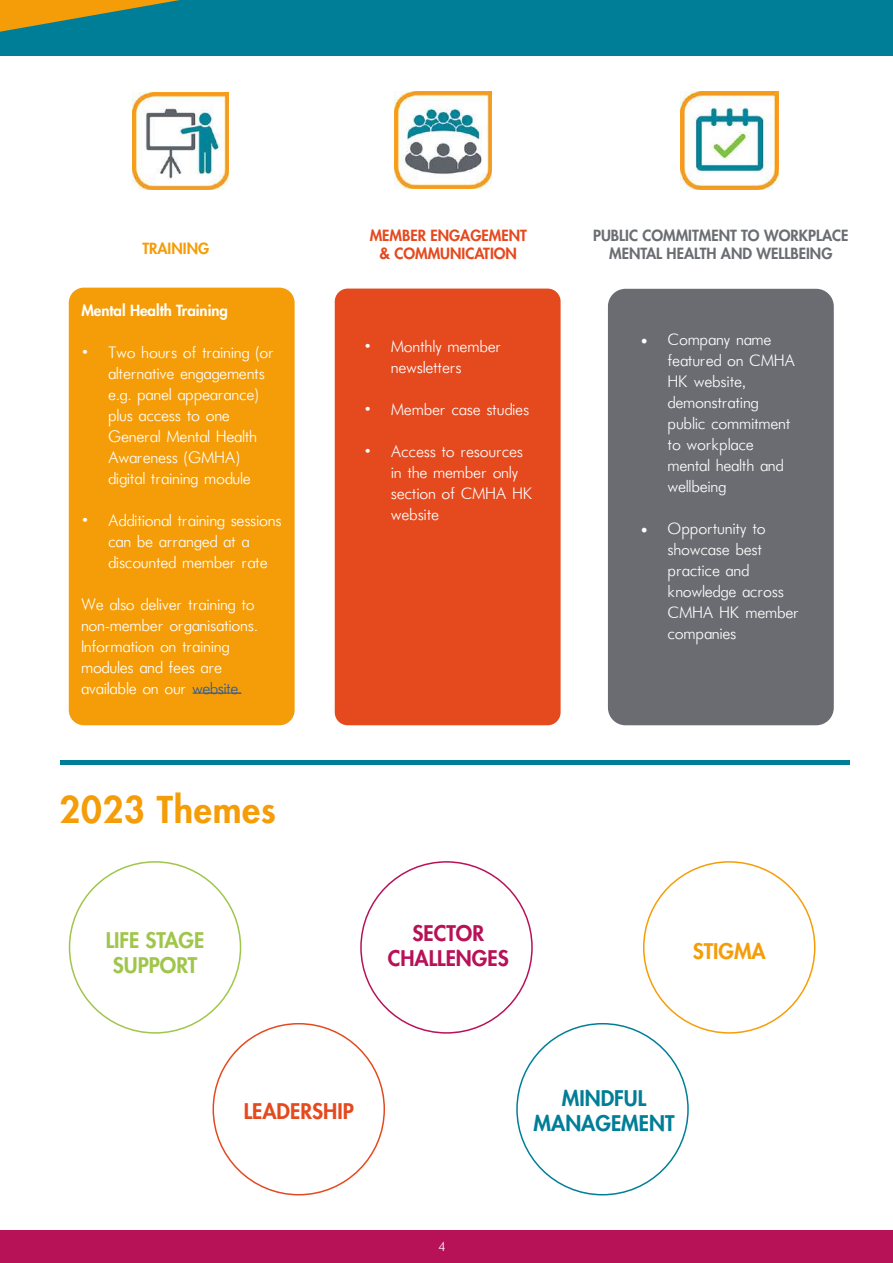
<style>
.page{position:relative;width:893px;height:1263px;background:#fff}
.page>*{position:absolute;margin:0;border:0;box-sizing:border-box;transform-origin:0 0}
.t1{font:800 36px "Futura";letter-spacing:.02em;color:#f59d08}
.t2{font:800 21px/25.2px "Futura";color:#017e97;text-align:center}
.t3{font:800 21px/25.2px "Futura";color:#9fc64b;text-align:center}
.t4{font:800 21px/25.2px "Futura";color:#b71158;text-align:center}
.t5{font:800 21px "Futura";color:#e5491e}
.t6{font:800 21px "Futura";color:#f59d08}
.t7{font:300 18px/21px "Futura";letter-spacing:.02em;color:#fff}
.t8{font:800 15px/18px "Futura";color:#6a6d71;text-align:center}
.t9{font:800 15px/18px "Futura";color:#e5491e;text-align:center}
.t10{font:800 15px "Futura";color:#fff}
.t11{font:800 15px "Futura";color:#f59d08}
.t12{font:300 15px "Futura";color:#fff}
.s1{color:#275b9b}
.s2{font-family:"Minion Pro";font-weight:400}
</style>
<div class="page">
<img style="left:680px;top:91px;width:98px;height:98px">
<img style="left:394px;top:91px;width:97px;height:97px">
<div style="left:0;top:1231px;width:893px;height:32px;background:#b71158"></div>
<div style="left:69px;top:288px;width:226px;height:437px;background:#f59d08;border-radius:15px"></div>
<div style="left:608px;top:289px;width:226px;height:436px;background:#6a6c71;border-radius:18px"></div>
<div style="left:335px;top:289px;width:226px;height:436px;background:#e5491e;border-radius:13px"></div>
<hr style="left:193px;top:693px;width:48px;height:1px;background:#275b9b">
<img style="left:132px;top:93px;width:97px;height:96px">
<hr style="left:60px;top:761px;width:790px;height:4px;background:#017e97">
<div style="left:0;top:0;width:893px;height:56px;background:#017e97"></div>
<svg style="left:0;top:0;width:180px;height:32px"></svg>
<p class="t11" style="left:142px;top:239px;width:68px">TRAINING</p>
<p class="t10" style="left:81px;top:301px;width:148px">Mental Health Training</p>
<p class="t7" style="left:108px;top:342px;width:167px;text-indent:-27px">• Two hours of training (or alternative engagements e.g. panel appearance) plus access to one<br>General Mental Health<br>Awareness (GMHA) digital training module</p>
<p class="t7" style="left:108px;top:510px;width:175px;text-indent:-27px">• Additional training sessions can be arranged at a discounted member rate</p>
<p class="t7" style="left:81px;top:594px;width:178px">We also deliver training to non-member organisations.<br>Information on training modules and fees are available on our <span class="s1">website.</span></p>
<h1 class="t1" style="left:60px;top:786px;width:218px">2023 Themes</h1>
<p class="t9" style="left:370px;top:227px;width:159px">MEMBER ENGAGEMENT &amp; COMMUNICATION</p>
<p class="t8" style="left:593px;top:227px;width:257px">PUBLIC COMMITMENT TO WORKPLACE<br>MENTAL HEALTH AND WELLBEING</p>
<p class="t7" style="left:391px;top:336px;width:112px;text-indent:-27px">• Monthly member newsletters</p>
<p class="t7" style="left:364px;top:399px;width:166px">• Member case studies</p>
<p class="t7" style="left:391px;top:441px;width:143px;text-indent:-27px">• Access to resources in the member only section of CMHA HK website</p>
<p class="t7" style="left:668px;top:329px;width:128px;text-indent:-27px"><span class="s2">•</span> Company name featured on CMHA<br>HK website, demonstrating public commitment to workplace mental health and wellbeing</p>
<p class="t7" style="left:668px;top:518px;width:133px;text-indent:-27px"><span class="s2">•</span> Opportunity to showcase best practice and knowledge across<br>CMHA HK member companies</p>
<p class="t3" style="left:106px;top:927px;width:100px">LIFE STAGE<br>SUPPORT</p>
<p class="t4" style="left:388px;top:921px;width:122px">SECTOR<br>CHALLENGES</p>
<p class="t6" style="left:693px;top:937px;width:75px">STIGMA</p>
<p class="t5" style="left:244px;top:1098px;width:112px">LEADERSHIP</p>
<p class="t12" style="left:438px;top:1238px;width:8px">4</p>
<p class="t2" style="left:534px;top:1086px;width:142px">MINDFUL<br>MANAGEMENT</p>
</div>
